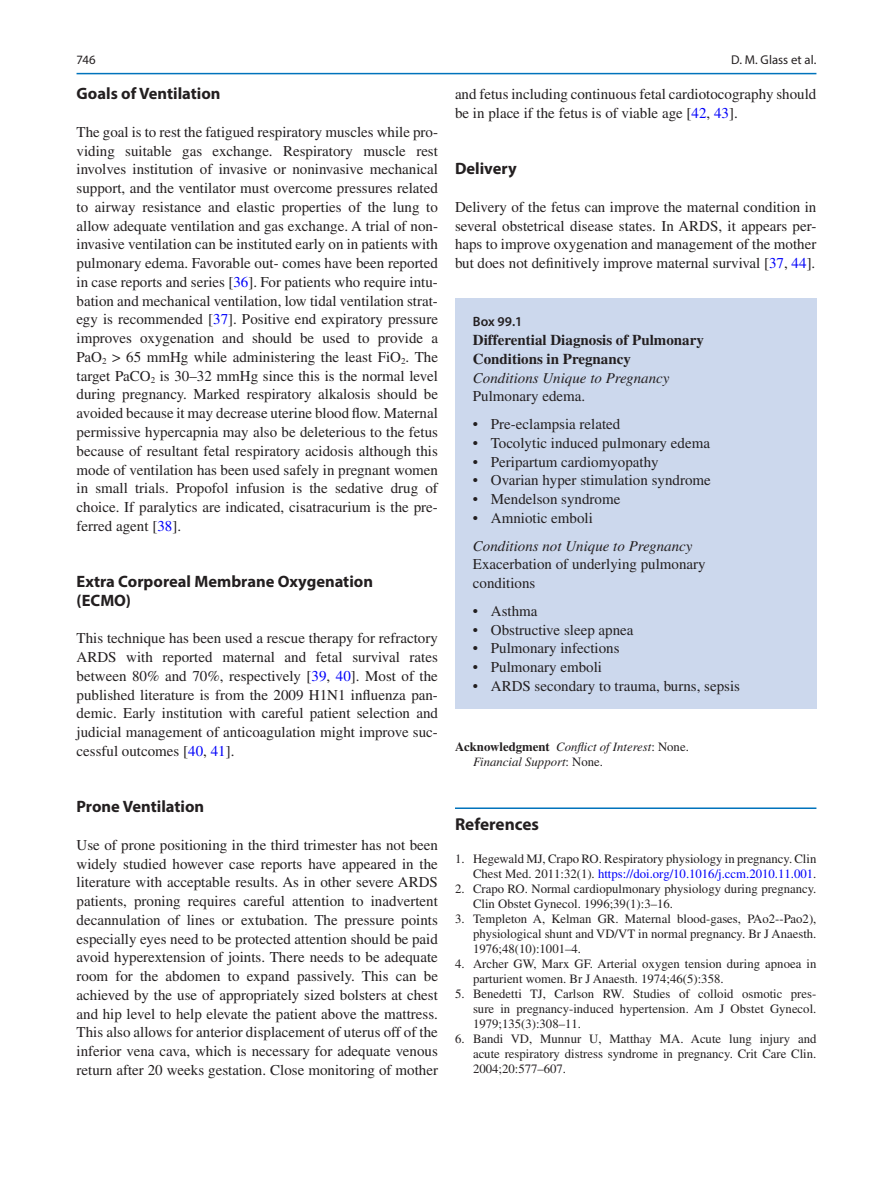
<style>
.page{position:relative;width:893px;height:1187px;background:#fff}
.page>*{position:absolute;margin:0;border:0;box-sizing:border-box;transform-origin:0 0}
.t1{font:700 17.25px "Myriad Pro";color:#231f20}
.t2{font:700 16.5px/18.8px "Myriad Pro";color:#231f20}
.t3{font:15px/18.8px "Times LT Std";color:#231f20;text-align:justify}
.t4{font:italic 15px "Times LT Std";color:#231f20}
.t5{font:700 15px/18.8px "Times LT Std";color:#231f20}
.t6{font:600 13.5px "Myriad Pro";color:#231f20}
.t7{font:12.75px/15px "Times LT Std";color:#231f20;text-align:justify}
.t8{font:italic 12.75px/15px "Times LT Std";color:#231f20}
.t9{font:12.75px "Myriad Pro Regular 2";letter-spacing:.005em;color:#231f20}
.t10{font:12.75px "Myriad Pro";color:#231f20}
.s1{color:#0000fa}
.s2{font-weight:700;font-style:normal}
.s3{font-style:normal}
</style>
<div class="page">
<hr style="left:455px;top:807px;width:361px;height:2px;background:#0073bc">
<div style="left:455px;top:298px;width:361px;height:410px;background:#ccd8ed"></div>
<hr style="left:77px;top:73px;width:739px;height:1px;background:#0073bc">
<p class="t10" style="left:77px;top:52px;width:21px">746</p>
<p class="t2" style="left:77px;top:84px;width:146px">Goals of Ventilation</p>
<p class="t3" style="left:77px;top:122px;width:363px">The goal is to rest the fatigued respiratory muscles while pro&shy;viding suitable gas exchange. Respiratory muscle rest involves institution of invasive or noninvasive mechanical support, and the ventilator must overcome pressures related to airway resistance and elastic properties of the lung to allow adequate ventilation and gas exchange. A trial of non&shy;invasive ventilation can be instituted early on in patients with pulmonary edema. Favorable out- comes have been reported in case reports and series [<span class="s1">36</span>]. For patients who require intu&shy;bation and mechanical ventilation, low tidal ventilation strat&shy;egy is recommended [<span class="s1">37</span>]. Positive end expiratory pressure improves oxygenation and should be used to provide a PaO<sub>2</sub> &gt; 65 mmHg while administering the least FiO<sub>2</sub>. The target PaCO<sub>2</sub> is 30–32 mmHg since this is the normal level during pregnancy. Marked respiratory alkalosis should be avoided because it may decrease uterine blood flow. Maternal permissive hypercapnia may also be deleterious to the fetus because of resultant fetal respiratory acidosis although this mode of ventilation has been used safely in pregnant women in small trials. Propofol infusion is the sedative drug of choice. If paralytics are indicated, cisatracurium is the pre&shy;ferred agent [<span class="s1">38</span>].</p>
<p class="t2" style="left:77px;top:571px;width:298px">Extra Corporeal Membrane Oxygenation (ECMO)</p>
<p class="t3" style="left:77px;top:629px;width:363px">This technique has been used a rescue therapy for refractory ARDS with reported maternal and fetal survival rates between 80% and 70%, respectively [<span class="s1">39</span>, <span class="s1">40</span>]. Most of the published literature is from the 2009 H1N1 influenza pan&shy;demic. Early institution with careful patient selection and judicial management of anticoagulation might improve suc&shy;cessful outcomes [<span class="s1">40</span>, <span class="s1">41</span>].</p>
<p class="t2" style="left:77px;top:796px;width:129px">Prone Ventilation</p>
<p class="t3" style="left:77px;top:835px;width:363px">Use of prone positioning in the third trimester has not been widely studied however case reports have appeared in the literature with acceptable results. As in other severe ARDS patients, proning requires careful attention to inadvertent decannulation of lines or extubation. The pressure points especially eyes need to be protected attention should be paid avoid hyperextension of joints. There needs to be adequate room for the abdomen to expand passively. This can be achieved by the use of appropriately sized bolsters at chest and hip level to help elevate the patient above the mattress.<br>This also allows for anterior displacement of uterus off of the inferior vena cava, which is necessary for adequate venous return after 20 weeks gestation. Close monitoring of mother</p>
<p class="t9" style="left:731px;top:52px;width:87px">D. M. Glass et al.</p>
<p class="t3" style="left:455px;top:85px;width:363px">and fetus including continuous fetal cardiotocography should be in place if the fetus is of viable age [<span class="s1">42</span>, <span class="s1">43</span>].</p>
<p class="t2" style="left:455px;top:159px;width:63px">Delivery</p>
<p class="t3" style="left:455px;top:197px;width:363px">Delivery of the fetus can improve the maternal condition in several obstetrical disease states. In ARDS, it appears per&shy;haps to improve oxygenation and management of the mother but does not definitively improve maternal survival [<span class="s1">37</span>, <span class="s1">44</span>].</p>
<p class="t6" style="left:473px;top:313px;width:51px">Box 99.1</p>
<p class="t5" style="left:473px;top:330px;width:232px">Differential Diagnosis of Pulmonary<br>Conditions in Pregnancy</p>
<p class="t4" style="left:473px;top:369px;width:198px">Conditions Unique to Pregnancy</p>
<p class="t3" style="left:473px;top:387px;width:114px">Pulmonary edema.</p>
<p class="t3" style="left:473px;top:414px;width:149px">• Pre-eclampsia related</p>
<p class="t3" style="left:473px;top:433px;width:239px">• Tocolytic induced pulmonary edema</p>
<p class="t3" style="left:473px;top:452px;width:187px">• Peripartum cardiomyopathy</p>
<p class="t3" style="left:473px;top:471px;width:239px">• Ovarian hyper stimulation syndrome</p>
<p class="t3" style="left:473px;top:489px;width:149px">• Mendelson syndrome</p>
<p class="t3" style="left:473px;top:508px;width:122px">• Amniotic emboli</p>
<p class="t4" style="left:473px;top:537px;width:221px">Conditions not Unique to Pregnancy</p>
<p class="t3" style="left:473px;top:555px;width:234px">Exacerbation of underlying pulmonary conditions</p>
<p class="t3" style="left:473px;top:601px;width:66px">• Asthma</p>
<p class="t3" style="left:473px;top:620px;width:162px">• Obstructive sleep apnea</p>
<p class="t3" style="left:473px;top:639px;width:148px">• Pulmonary infections</p>
<p class="t3" style="left:473px;top:657px;width:131px">• Pulmonary emboli</p>
<p class="t3" style="left:473px;top:676px;width:269px">• ARDS secondary to trauma, burns, sepsis</p>
<p class="t8" style="left:473px;top:739px;width:217px;text-indent:-18px"><span class="s2">Acknowledgment</span> Conflict of Interest<span class="s3">: None.<br></span>Financial Support<span class="s3">: None.</span></p>
<p class="t1" style="left:455px;top:812px;width:85px">References</p>
<p class="t7" style="left:455px;top:851px;width:363px;text-align:right">1. Hegewald MJ, Crapo RO. Respiratory physiology in pregnancy. Clin<br>Chest Med. 2011:32(1). <span class="s1">https://doi.org/10.1016/j.ccm.2010.11.001</span>.</p>
<p class="t7" style="left:473px;top:881px;width:345px;text-indent:-18px">2. Crapo RO. Normal cardiopulmonary physiology during pregnancy.<br>Clin Obstet Gynecol. 1996;39(1):3–16.</p>
<p class="t7" style="left:473px;top:911px;width:345px;text-indent:-18px">3. Templeton A, Kelman GR. Maternal blood-gases, PAo2--Pao2), physiological shunt and VD/VT in normal pregnancy. Br J Anaesth.<br>1976;48(10):1001–4.</p>
<p class="t7" style="left:473px;top:956px;width:345px;text-indent:-18px">4. Archer GW, Marx GF. Arterial oxygen tension during apnoea in parturient women. Br J Anaesth. 1974;46(5):358.</p>
<p class="t7" style="left:473px;top:986px;width:345px;text-indent:-18px">5. Benedetti TJ, Carlson RW. Studies of colloid osmotic pres&shy;sure in pregnancy-induced hypertension. Am J Obstet Gynecol.<br>1979;135(3):308–11.</p>
<p class="t7" style="left:473px;top:1031px;width:345px;text-indent:-18px">6. Bandi VD, Munnur U, Matthay MA. Acute lung injury and acute respiratory distress syndrome in pregnancy. Crit Care Clin.<br>2004;20:577–607.</p>
</div>
